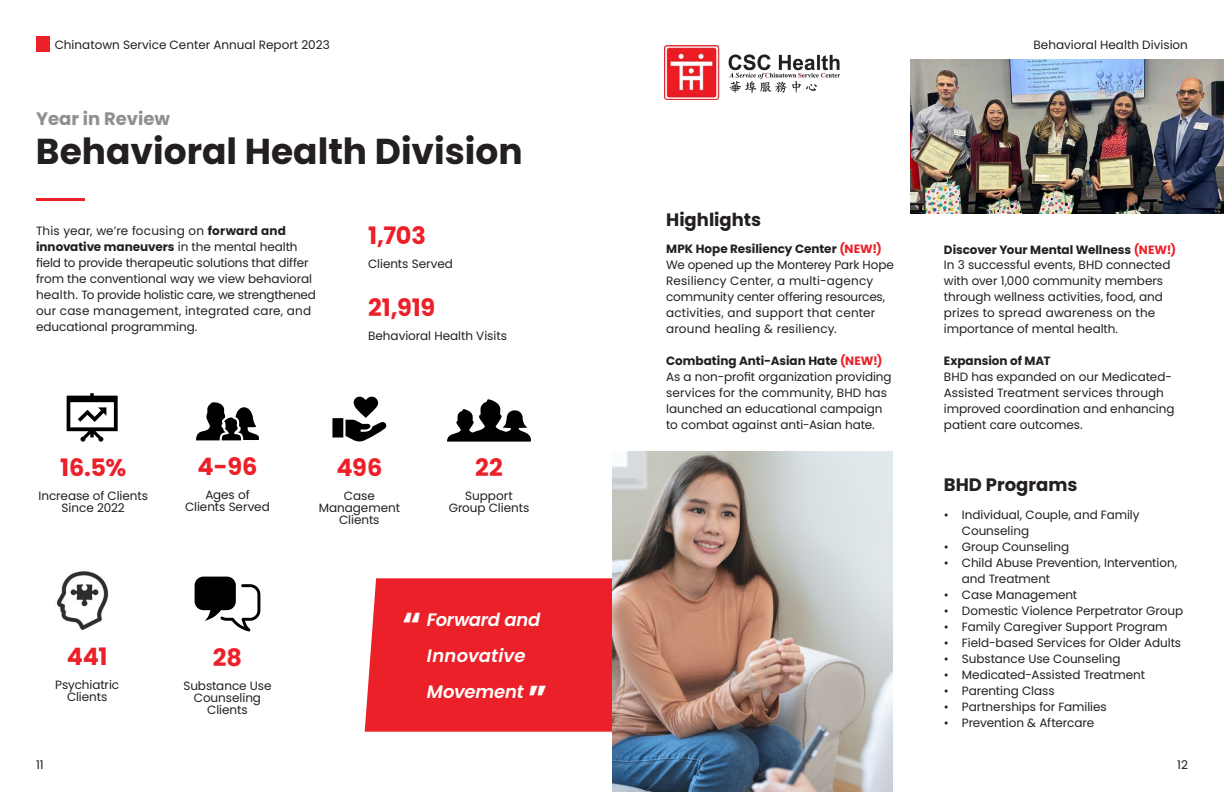
<style>
.page{position:relative;width:1224px;height:792px;background:#fff}
.page>*{position:absolute;margin:0;border:0;box-sizing:border-box;transform-origin:0 0}
.Titles_Poppins_Bold_36pt{font:700 36px "Poppins";color:#231f20}
.t1{font:700 36px "Poppins";color:#fff}
.t2{font:700 24px "Poppins";letter-spacing:-.005em;color:#ec2029}
.t3{font:italic 600 18px/36px "Poppins";letter-spacing:-.005em;color:#fff}
.t4{font:700 18px "Poppins";color:#231f20}
.t5{font:700 18px "Poppins";color:#8f8f8f}
.t6{font:12px/16px "Poppins";letter-spacing:-.005em;color:#231f20}
.t7{font:700 12px "Poppins";color:#231f20}
.s1{font-weight:700}
.s2{color:#ec2029}
</style>
<div class="page">
<div style="left:36px;top:36px;width:14px;height:16px;background:#ec2029"></div>
<hr style="left:36px;top:198px;width:49px;height:3px;background:#ec2029">
<div style="left:365px;top:578px;width:247px;height:154px;background:#ec2029"></div>
<svg style="left:67px;top:393px;width:51px;height:49px"></svg>
<svg style="left:196px;top:402px;width:63px;height:38px"></svg>
<svg style="left:332px;top:396px;width:55px;height:46px"></svg>
<svg style="left:447px;top:399px;width:84px;height:43px"></svg>
<img style="left:56px;top:571px;width:53px;height:60px">
<svg style="left:195px;top:577px;width:65px;height:54px"></svg>
<img style="left:612px;top:451px;width:280px;height:341px">
<img style="left:665px;top:45px;width:176px;height:54px">
<img style="left:910px;top:59px;width:314px;height:154px">
<p class="t6" style="left:55px;top:36px;width:277px">Chinatown Service Center Annual Report 2023</p>
<h3 class="t5" style="left:36px;top:108px;width:136px">Year in Review</h3>
<p class="Titles_Poppins_Bold_36pt" style="left:36px;top:130px;width:488px">Behavioral Health Division</p>
<p class="t6" style="left:36px;top:223px;width:281px">This year, we’re focusing on <span class="s1">forward and innovative maneuvers</span> in the mental health field to provide therapeutic solutions that differ from the conventional way we view behavioral health. To provide holistic care, we strengthened our case management, integrated care, and educational programming.</p>
<p class="t2" style="left:368px;top:222px;width:59px">1,703</p>
<p class="t6" style="left:368px;top:256px;width:86px">Clients Served</p>
<p class="t2" style="left:368px;top:294px;width:69px">21,919</p>
<p class="t6" style="left:368px;top:328px;width:140px">Behavioral Health Visits</p>
<p class="t2" style="left:60px;top:454px;width:68px">16.5%</p>
<p class="t6" style="left:38px;top:490px;width:111px;line-height:12px;text-align:center">Increase of Clients<br>Since 2022</p>
<p class="t2" style="left:198px;top:453px;width:61px">4-96</p>
<p class="t6" style="left:185px;top:489px;width:86px;line-height:12px;text-align:center">Ages of<br>Clients Served</p>
<p class="t2" style="left:67px;top:643px;width:42px">441</p>
<p class="t6" style="left:55px;top:679px;width:65px;line-height:12px;text-align:center">Psychiatric<br>Clients</p>
<p class="t6" style="left:36px;top:756px;width:9px">11</p>
<p class="t2" style="left:213px;top:643px;width:31px">28</p>
<p class="t6" style="left:183px;top:680px;width:90px;line-height:12px;text-align:center">Substance Use<br>Counseling<br>Clients</p>
<p class="t2" style="left:336px;top:454px;width:47px">496</p>
<p class="t6" style="left:319px;top:490px;width:83px;line-height:12px;text-align:center">Case<br>Management<br>Clients</p>
<p class="t2" style="left:475px;top:454px;width:29px">22</p>
<p class="t6" style="left:449px;top:490px;width:82px;line-height:12px;text-align:center">Support<br>Group Clients</p>
<p class="t1" style="left:402px;top:604px;width:21px">“</p>
<p class="t3" style="left:427px;top:602px;width:115px">Forward and<br>Innovative<br>Movement</p>
<p class="t1" style="left:528px;top:678px;width:21px">”</p>
<p class="t6" style="left:1034px;top:36px;width:156px">Behavioral Health Division</p>
<p class="t4" style="left:666px;top:209px;width:97px">Highlights</p>
<p class="t7" style="left:666px;top:242px;width:217px">MPK Hope Resiliency Center <span class="s2">(NEW!)</span></p>
<p class="t6" style="left:666px;top:257px;width:229px">We opened up the Monterey Park Hope Resiliency Center, a multi-agency community center offering resources, activities, and support that center around healing &amp; resiliency.</p>
<p class="t7" style="left:666px;top:354px;width:218px">Combating Anti-Asian Hate <span class="s2">(NEW!)</span></p>
<p class="t6" style="left:666px;top:369px;width:227px">As a non-profit organization providing services for the community, BHD has launched an educational campaign to combat against anti-Asian hate.</p>
<p class="t7" style="left:944px;top:242px;width:234px">Discover Your Mental Wellness <span class="s2">(NEW!)</span></p>
<p class="t6" style="left:944px;top:257px;width:228px">In 3 successful events, BHD connected with over 1,000 community members through wellness activities, food, and prizes to spread awareness on the importance of mental health.</p>
<p class="t7" style="left:944px;top:354px;width:108px">Expansion of MAT</p>
<p class="t6" style="left:944px;top:369px;width:232px">BHD has expanded on our Medicated-Assisted Treatment services through improved coordination and enhancing patient care outcomes.</p>
<p class="t4" style="left:944px;top:475px;width:135px">BHD Programs</p>
<p class="t6" style="left:962px;top:507px;width:179px;text-indent:-18px">• Individual, Couple, and Family<br>Counseling</p>
<p class="t6" style="left:944px;top:539px;width:127px">• Group Counseling</p>
<p class="t6" style="left:962px;top:555px;width:217px;text-indent:-18px">• Child Abuse Prevention, Intervention, and Treatment</p>
<p class="t6" style="left:944px;top:587px;width:135px">• Case Management</p>
<p class="t6" style="left:944px;top:603px;width:241px">• Domestic Violence Perpetrator Group</p>
<p class="t6" style="left:944px;top:619px;width:225px">• Family Caregiver Support Program</p>
<p class="t6" style="left:944px;top:635px;width:239px">• Field-based Services for Older Adults</p>
<p class="t6" style="left:944px;top:651px;width:178px">• Substance Use Counseling</p>
<p class="t6" style="left:944px;top:667px;width:203px">• Medicated-Assisted Treatment</p>
<p class="t6" style="left:944px;top:683px;width:112px">• Parenting Class</p>
<p class="t6" style="left:944px;top:699px;width:164px">• Partnerships for Families</p>
<p class="t6" style="left:944px;top:715px;width:152px">• Prevention &amp; Aftercare</p>
<p class="t6" style="left:1177px;top:756px;width:12px">12</p>
</div>
